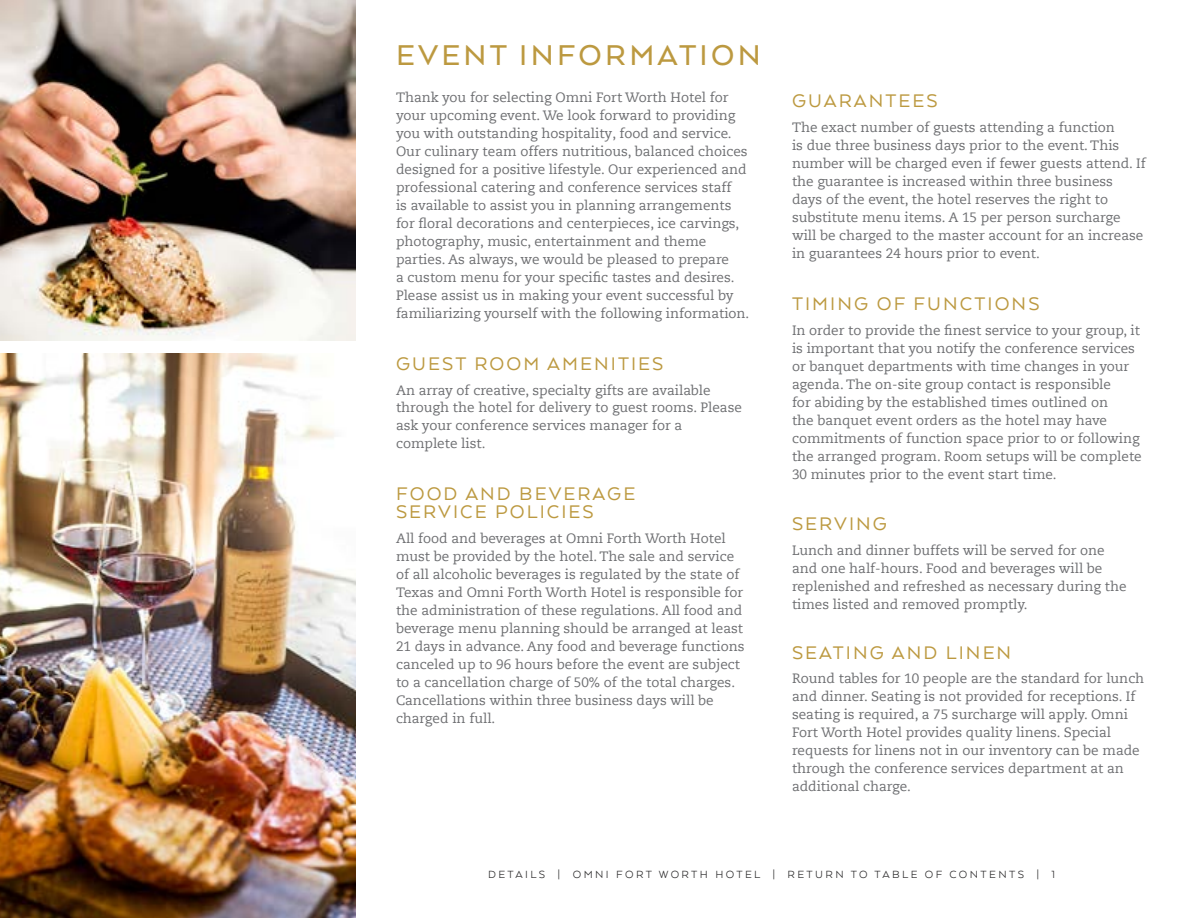
<style>
.page{position:relative;width:1188px;height:918px;background:#fff}
.page>*{position:absolute;margin:0;border:0;box-sizing:border-box;transform-origin:0 0}
.t1{font:500 33px "Arquitecta";letter-spacing:.1em;color:#bc9940}
.t2{font:21px/18px "Arquitecta";letter-spacing:.1em;color:#bc9940}
.t3{font:13.5px/18px "Caecilia Com 55 Roman";color:#6d6e71}
.t4{font:12px "Arquitecta";letter-spacing:.2em;color:#292829}
</style>
<div class="page">
<img style="left:0;top:353px;width:356px;height:565px">
<img style="left:0;top:0;width:355px;height:340px">
<h1 class="t1" style="left:396px;top:35px;width:366px">EVENT INFORMATION</h1>
<p class="t3" style="left:396px;top:88px;width:355px">Thank you for selecting Omni Fort Worth Hotel for your upcoming event. We look forward to providing you with outstanding hospitality, food and service.<br>Our culinary team offers nutritious, balanced choices designed for a positive lifestyle. Our experienced and professional catering and conference services staff<br>is available to assist you in planning arrangements for floral decorations and centerpieces, ice carvings, photography, music, entertainment and theme parties. As always, we would be pleased to prepare<br>a custom menu for your specific tastes and desires.<br>Please assist us in making your event successful by familiarizing yourself with the following information.</p>
<h2 class="t2" style="left:396px;top:354px;width:269px">GUEST ROOM AMENITIES</h2>
<p class="t3" style="left:396px;top:381px;width:347px">An array of creative, specialty gifts are available through the hotel for delivery to guest rooms. Please ask your conference services manager for a complete list.</p>
<h2 class="t2" style="left:396px;top:484px;width:241px">FOOD AND BEVERAGE<br>SERVICE POLICIES</h2>
<p class="t3" style="left:396px;top:529px;width:350px">All food and beverages at Omni Forth Worth Hotel must be provided by the hotel. The sale and service of all alcoholic beverages is regulated by the state of Texas and Omni Forth Worth Hotel is responsible for the administration of these regulations. All food and beverage menu planning should be arranged at least 21 days in advance. Any food and beverage functions canceled up to 96 hours before the event are subject to a cancellation charge of 50% of the total charges.<br>Cancellations within three business days will be charged in full.</p>
<h2 class="t2" style="left:792px;top:91px;width:147px">GUARANTEES</h2>
<p class="t3" style="left:792px;top:118px;width:355px">The exact number of guests attending a function<br>is due three business days prior to the event. This number will be charged even if fewer guests attend. If the guarantee is increased within three business days of the event, the hotel reserves the right to substitute menu items. A 15 per person surcharge will be charged to the master account for an increase in guarantees 24 hours prior to event.</p>
<h2 class="t2" style="left:792px;top:294px;width:249px">TIMING OF FUNCTIONS</h2>
<p class="t3" style="left:792px;top:321px;width:351px">In order to provide the finest service to your group, it is important that you notify the conference services or banquet departments with time changes in your agenda. The on-site group contact is responsible<br>for abiding by the established times outlined on<br>the banquet event orders as the hotel may have commitments of function space prior to or following the arranged program. Room setups will be complete 30 minutes prior to the event start time.</p>
<h2 class="t2" style="left:792px;top:514px;width:97px">SERVING</h2>
<p class="t3" style="left:792px;top:541px;width:336px">Lunch and dinner buffets will be served for one and one half-hours. Food and beverages will be replenished and refreshed as necessary during the times listed and removed promptly.</p>
<h2 class="t2" style="left:792px;top:643px;width:221px">SEATING AND LINEN</h2>
<p class="t3" style="left:792px;top:669px;width:354px">Round tables for 10 people are the standard for lunch and dinner. Seating is not provided for receptions. If seating is required, a 75 surcharge will apply. Omni Fort Worth Hotel provides quality linens. Special requests for linens not in our inventory can be made through the conference services department at an additional charge.</p>
<p class="t4" style="left:488px;top:866px;width:19px">DETAILS</p>
<p class="t4" style="left:558px;top:866px;width:499px">| OMNI FORT WORTH HOTEL | RETURN TO TABLE OF CONTENTS | 1</p>
</div>
